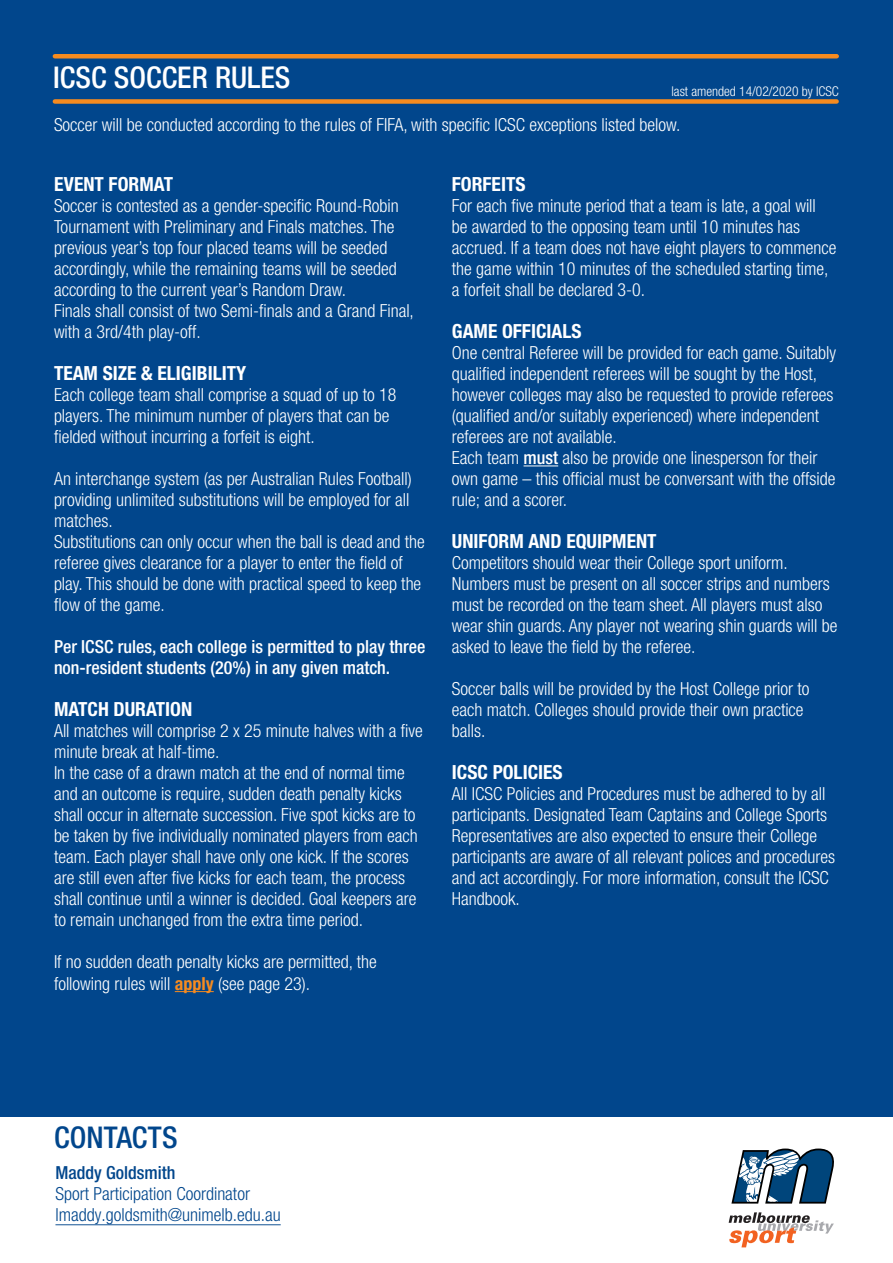
<style>
.page{position:relative;width:893px;height:1263px;background:#fff}
.page>*{position:absolute;margin:0;border:0;box-sizing:border-box;transform-origin:0 0}
.BODY{font:500 condensed 30px "Helvetica Neue LT Std";color:#fff}
.t1{font:500 condensed 30px "Helvetica Neue LT Std";letter-spacing:.005em;color:#01468c}
.BODY-2{font:700 condensed 19.5px "Helvetica Neue LT Std";color:#fff}
.t2{font:300 condensed 18px/21px "Helvetica Neue LT Std";color:#fff}
.t3{font:500 condensed 18px/21px "Helvetica Neue LT Std";color:#fff}
.t4{font:300 condensed 18px/21px "Helvetica Neue LT Std";color:#01468c}
.t5{font:300 condensed 13.5px "Helvetica Neue LT Std";color:#fff}
.s1{font-weight:700;color:#f68b1f}
.s2{font-weight:500}
</style>
<div class="page">
<div style="left:0;top:0;width:893px;height:1117px;background:#01468c"></div>
<div style="left:55px;top:54px;width:782px;height:5px;background:#f68b1f"></div>
<div style="left:55px;top:99px;width:782px;height:5px;background:#f68b1f"></div>
<hr style="left:175px;top:991px;width:39px;height:1px;background:#f68b1f">
<hr style="left:524px;top:465px;width:34px;height:1px;background:#fff">
<svg style="left:729px;top:1212px;width:105px;height:35px"></svg>
<svg style="left:731px;top:1148px;width:103px;height:55px"></svg>
<hr style="left:55px;top:1224px;width:226px;height:1px;background:#01468c">
<p class="BODY" style="left:53px;top:60px;width:239px">ICSC SOCCER RULES</p>
<p class="t5" style="left:671px;top:83px;width:169px">last amended 14/02/2020 by ICSC</p>
<p class="t2" style="left:54px;top:114px;width:628px">Soccer will be conducted according to the rules of FIFA, with specific ICSC exceptions listed below.</p>
<p class="BODY-2" style="left:54px;top:172px;width:121px">EVENT FORMAT</p>
<p class="t2" style="left:54px;top:195px;width:346px">Soccer is contested as a gender-specific Round-Robin Tournament with Preliminary and Finals matches. The previous year’s top four placed teams will be seeded accordingly, while the remaining teams will be seeded according to the current year’s Random Draw.</p>
<p class="t2" style="left:54px;top:300px;width:361px">Finals shall consist of two Semi-finals and a Grand Final, with a 3rd/4th play-off.</p>
<p class="BODY-2" style="left:54px;top:361px;width:194px">TEAM SIZE &amp; ELIGIBILITY</p>
<p class="t2" style="left:54px;top:384px;width:344px">Each college team shall comprise a squad of up to 18 players. The minimum number of players that can be fielded without incurring a forfeit is eight.</p>
<p class="t2" style="left:54px;top:468px;width:359px">An interchange system (as per Australian Rules Football) providing unlimited substitutions will be employed for all matches.</p>
<p class="t2" style="left:54px;top:531px;width:372px">Substitutions can only occur when the ball is dead and the referee gives clearance for a player to enter the field of play. This should be done with practical speed to keep the flow of the game.</p>
<p class="t3" style="left:54px;top:636px;width:373px">Per ICSC rules, each college is permitted to play three non-resident students (20%) in any given match.</p>
<p class="BODY-2" style="left:54px;top:697px;width:140px">MATCH DURATION</p>
<p class="t2" style="left:54px;top:720px;width:370px">All matches will comprise 2 x 25 minute halves with a five minute break at half-time.</p>
<p class="t2" style="left:54px;top:762px;width:365px">In the case of a drawn match at the end of normal time and an outcome is require, sudden death penalty kicks shall occur in alternate succession. Five spot kicks are to be taken by five individually nominated players from each team. Each player shall have only one kick. If the scores are still even after five kicks for each team, the process shall continue until a winner is decided. Goal keepers are to remain unchanged from the extra time period.</p>
<p class="t2" style="left:54px;top:951px;width:324px;line-height:21.6px">If no sudden death penalty kicks are permitted, the following rules will <span class="s1">apply</span> (see page 23).</p>
<p class="BODY-2" style="left:452px;top:172px;width:75px">FORFEITS</p>
<p class="t2" style="left:452px;top:195px;width:386px">For each five minute period that a team is late, a goal will<br>be awarded to the opposing team until 10 minutes has accrued. If a team does not have eight players to commence the game within 10 minutes of the scheduled starting time, a forfeit shall be declared 3-0.</p>
<p class="BODY-2" style="left:452px;top:319px;width:131px">GAME OFFICIALS</p>
<p class="t2" style="left:452px;top:342px;width:386px">One central Referee will be provided for each game. Suitably qualified independent referees will be sought by the Host, however colleges may also be requested to provide referees (qualified and/or suitably experienced) where independent referees are not available.</p>
<p class="t2" style="left:452px;top:447px;width:385px">Each team <span class="s2">must</span> also be provide one linesperson for their own game – this official must be conversant with the offside rule; and a scorer.</p>
<p class="BODY-2" style="left:452px;top:529px;width:206px">UNIFORM AND EQUIPMENT</p>
<p class="t2" style="left:452px;top:552px;width:387px">Competitors should wear their College sport uniform.<br>Numbers must be present on all soccer strips and numbers must be recorded on the team sheet. All players must also wear shin guards. Any player not wearing shin guards will be asked to leave the field by the referee.</p>
<p class="t2" style="left:452px;top:678px;width:359px">Soccer balls will be provided by the Host College prior to each match. Colleges should provide their own practice balls.</p>
<p class="BODY-2" style="left:452px;top:760px;width:112px">ICSC POLICIES</p>
<p class="t2" style="left:452px;top:783px;width:385px">All ICSC Policies and Procedures must be adhered to by all participants. Designated Team Captains and College Sports Representatives are also expected to ensure their College participants are aware of all relevant polices and procedures and act accordingly. For more information, consult the ICSC Handbook.</p>
<p class="t1" style="left:54px;top:1120px;width:125px">CONTACTS</p>
<p class="t4" style="left:55px;top:1162px;width:227px"><span class="s2">Maddy Goldsmith<br></span>Sport Participation Coordinator lmaddy.goldsmith@unimelb.edu.au</p>
</div>
